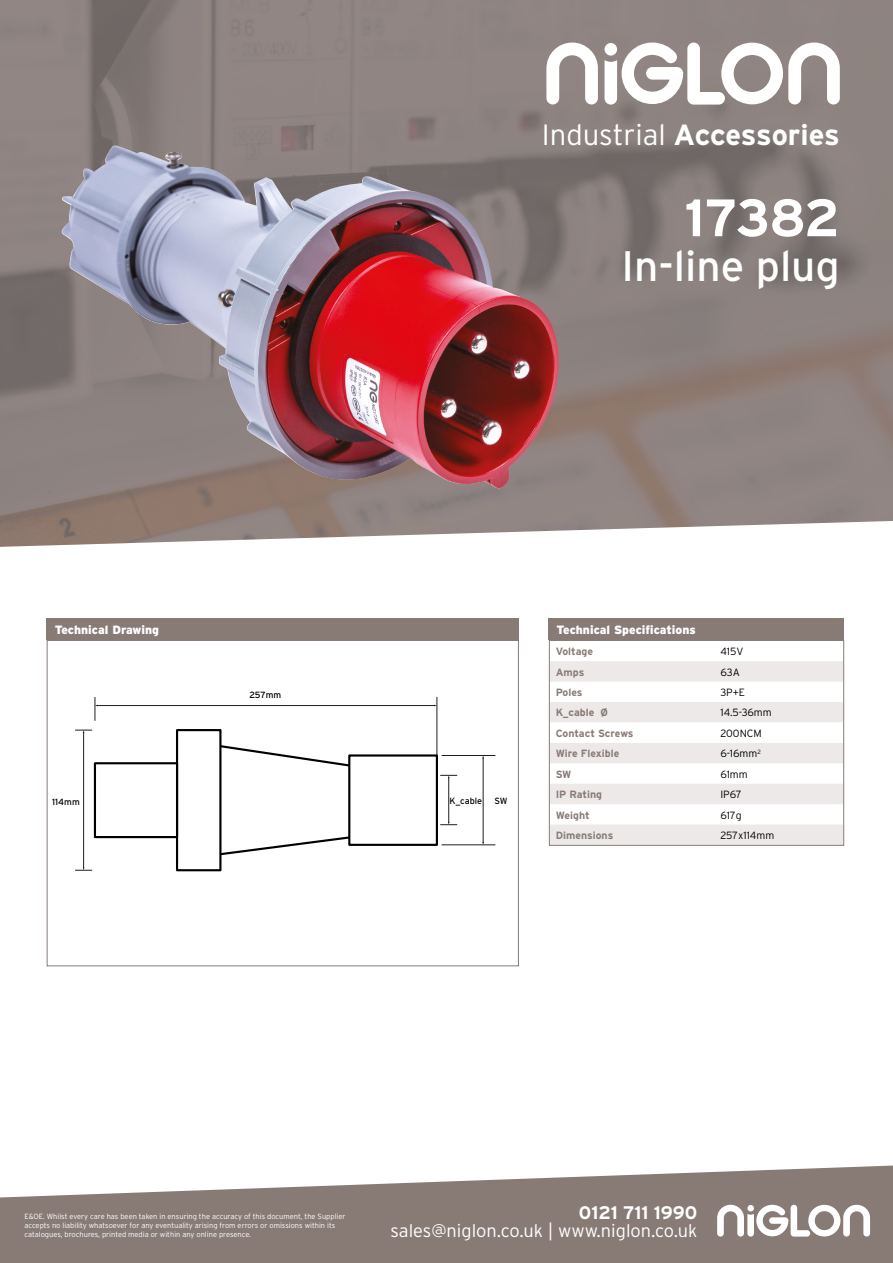
<style>
.page{position:relative;width:893px;height:1263px;background:#fff}
.page>*{position:absolute;margin:0;border:0;box-sizing:border-box;transform-origin:0 0}
.t1{font:700 52.5px "Interstate";letter-spacing:-.025em;color:#fff}
.t2{font:42.6px "Interstate";color:#fff}
.t3{font:700 29.25px "Interstate";letter-spacing:-.01em;color:#fff}
.t4{font:300 18.15px "Interstate";color:#fff}
.t5{font:700 18.15px "Interstate";color:#fff}
.t6{font:900 12px "Interstate";color:#fff}
.t7{font:700 10.5px "Interstate";color:#887b76}
.t8{font:300 10.5px "Interstate";color:#000}
.t9{font:9px "Interstate";color:#000}
.t10{font:300 7.5px/9px "Interstate";color:#fff}
.s1{font-weight:300}
</style>
<div class="page">
<svg style="left:0;top:1165px;width:893px;height:98px;fill:#887b76"></svg>
<svg style="left:717px;top:1205px;width:153px;height:31px"></svg>
<img style="left:0;top:0;width:893px;height:547px">
<svg style="left:546px;top:43px;width:52px;height:61px"></svg>
<svg style="left:604px;top:43px;width:236px;height:62px"></svg>
<svg style="left:549px;top:640px;width:295px;height:206px"></svg>
<div style="left:549px;top:619px;width:295px;height:21px;background:#887b76"></div>
<div style="left:47px;top:619px;width:472px;height:21px;background:#887b76"></div>
<svg style="left:46px;top:640px;width:473px;height:326px"></svg>
<img style="left:61px;top:145px;width:498px;height:343px">
<h3 class="t3" style="left:542px;top:117px;width:299px"><span class="s1">Industrial</span> Accessories</h3>
<h1 class="t1" style="left:684px;top:186px;width:157px">17382</h1>
<h2 class="t2" style="left:622px;top:240px;width:220px">In-line plug</h2>
<h3 class="t6" style="left:55px;top:623px;width:106px">Technical Drawing</h3>
<h3 class="t6" style="left:556px;top:623px;width:141px">Technical Specifications</h3>
<p class="t9" style="left:249px;top:689px;width:33px">257mm</p>
<p class="t9" style="left:52px;top:796px;width:29px">114mm</p>
<p class="t9" style="left:449px;top:796px;width:34px">K_cable</p>
<p class="t9" style="left:495px;top:796px;width:15px">SW</p>
<h3 class="t7" style="left:556px;top:645px;width:39px">Voltage</h3>
<h3 class="t8" style="left:720px;top:645px;width:25px">415V</h3>
<h3 class="t7" style="left:556px;top:665px;width:30px">Amps</h3>
<h3 class="t8" style="left:720px;top:665px;width:21px">63A</h3>
<h3 class="t7" style="left:556px;top:686px;width:28px">Poles</h3>
<h3 class="t8" style="left:720px;top:686px;width:26px">3P+E</h3>
<h3 class="t7" style="left:556px;top:706px;width:54px">K_cable Ø</h3>
<h3 class="t8" style="left:720px;top:706px;width:53px">14.5-36mm</h3>
<h3 class="t7" style="left:556px;top:727px;width:79px">Contact Screws</h3>
<h3 class="t8" style="left:720px;top:727px;width:43px">200NCM</h3>
<h3 class="t7" style="left:556px;top:747px;width:65px">Wire Flexible</h3>
<h3 class="t8" style="left:720px;top:747px;width:42px">6-16mm<sup>2</sup></h3>
<h3 class="t7" style="left:556px;top:768px;width:17px">SW</h3>
<h3 class="t8" style="left:720px;top:768px;width:29px">61mm</h3>
<h3 class="t7" style="left:556px;top:788px;width:48px">IP Rating</h3>
<h3 class="t8" style="left:720px;top:788px;width:23px">IP67</h3>
<h3 class="t7" style="left:556px;top:808px;width:35px">Weight</h3>
<h3 class="t8" style="left:720px;top:808px;width:23px">617g</h3>
<h3 class="t7" style="left:556px;top:829px;width:59px">Dimensions</h3>
<h3 class="t8" style="left:720px;top:829px;width:55px">257x114mm</h3>
<p class="t10" style="left:24px;top:1211px;width:323px">E&amp;OE. Whilst every care has been taken in ensuring the accuracy of this document, the Supplier accepts no liability whatsoever for any eventuality arising from errors or omissions within its catalogues, brochures, printed media or within any online presence.</p>
<h3 class="t5" style="left:579px;top:1202px;width:120px">0121 711 1990</h3>
<h3 class="t4" style="left:390px;top:1219px;width:308px">sales@niglon.co.uk | www.niglon.co.uk</h3>
</div>
